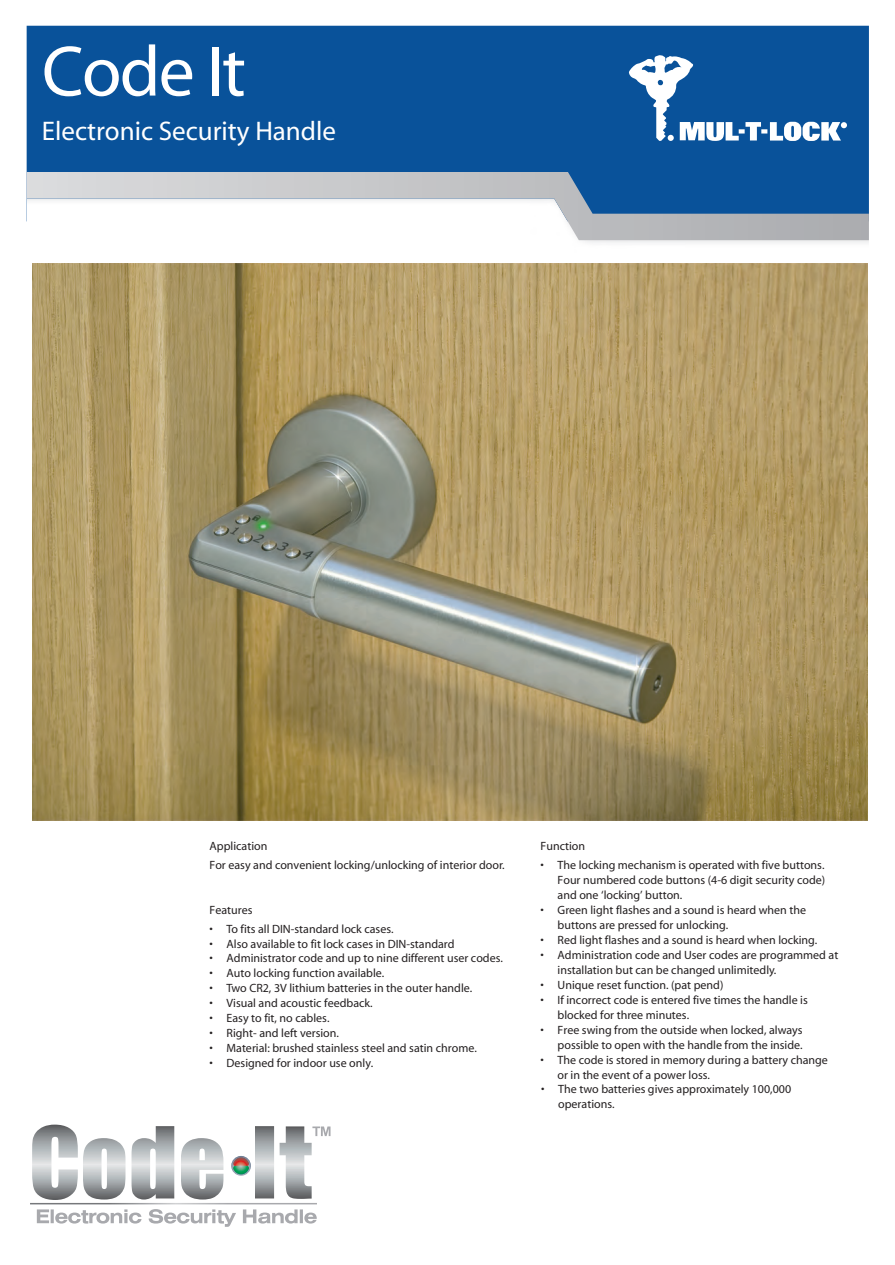
<style>
.page{position:relative;width:895px;height:1265px;background:#fff}
.page>*{position:absolute;margin:0;border:0;box-sizing:border-box;transform-origin:0 0}
.t1{font:72px "ASSA Vesta";letter-spacing:-.025em;color:#fff}
.t2{font:27px "ASSA Vesta";color:#fff}
.t3{font:12px/15px "ASSA Vesta";color:#231f20}
.t4{font:700 12px "ASSA Vesta";color:#231f20}
</style>
<div class="page">
<div style="left:27px;top:26px;width:841px;height:195px;background:#09529a"></div>
<svg style="left:27px;top:173px;width:841px;height:67px"></svg>
<img style="left:32px;top:264px;width:835px;height:556px">
<svg style="left:629px;top:55px;width:217px;height:86px"></svg>
<svg style="left:30px;top:1124px;width:300px;height:102px"></svg>
<h1 class="t1" style="left:42px;top:36px;width:205px">Code It</h1>
<h2 class="t2" style="left:42px;top:118px;width:295px">Electronic Security Handle</h2>
<p class="t4" style="left:209px;top:839px;width:59px">Application</p>
<p class="t3" style="left:209px;top:857px;width:296px">For easy and convenient locking/unlocking of interior door.</p>
<p class="t4" style="left:209px;top:903px;width:44px">Features</p>
<p class="t3" style="left:209px;top:922px;width:185px">• To fits all DIN-standard lock cases.</p>
<p class="t3" style="left:209px;top:937px;width:246px">• Also available to fit lock cases in DIN-standard</p>
<p class="t3" style="left:209px;top:950px;width:295px">• Administrator code and up to nine different user codes.</p>
<p class="t3" style="left:209px;top:965px;width:176px">• Auto locking function available.</p>
<p class="t3" style="left:209px;top:980px;width:264px">• Two CR2, 3V lithium batteries in the outer handle.</p>
<p class="t3" style="left:209px;top:995px;width:164px">• Visual and acoustic feedback.</p>
<p class="t3" style="left:209px;top:1010px;width:121px">• Easy to fit, no cables.</p>
<p class="t3" style="left:209px;top:1025px;width:131px">• Right- and left version.</p>
<p class="t3" style="left:209px;top:1040px;width:269px">• Material: brushed stainless steel and satin chrome.</p>
<p class="t3" style="left:209px;top:1055px;width:165px">• Designed for indoor use only.</p>
<p class="t4" style="left:540px;top:839px;width:46px">Function</p>
<p class="t3" style="left:557px;top:857px;width:269px;text-align:justify;text-indent:-17px">• The locking mechanism is operated with five buttons.<br>Four numbered code buttons (4-6 digit security code) and one ‘locking’ button.</p>
<p class="t3" style="left:557px;top:902px;width:250px;text-indent:-17px">• Green light flashes and a sound is heard when the buttons are pressed for unlocking.</p>
<p class="t3" style="left:540px;top:932px;width:278px">• Red light flashes and a sound is heard when locking.</p>
<p class="t3" style="left:557px;top:947px;width:282px;text-indent:-17px">• Administration code and User codes are programmed at installation but can be changed unlimitedly.</p>
<p class="t3" style="left:540px;top:977px;width:184px">• Unique reset function. (pat pend)</p>
<p class="t3" style="left:557px;top:992px;width:252px;text-indent:-17px">• If incorrect code is entered five times the handle is blocked for three minutes.</p>
<p class="t3" style="left:540px;top:1022px;width:263px;text-align:right">• Free swing from the outside when locked, always possible to open with the handle from the inside.</p>
<p class="t3" style="left:557px;top:1052px;width:272px;text-indent:-17px">• The code is stored in memory during a battery change or in the event of a power loss.</p>
<p class="t3" style="left:558px;top:1081px;width:234px;text-indent:-17px">• The two batteries gives approximately 100,000 operations.</p>
</div>
